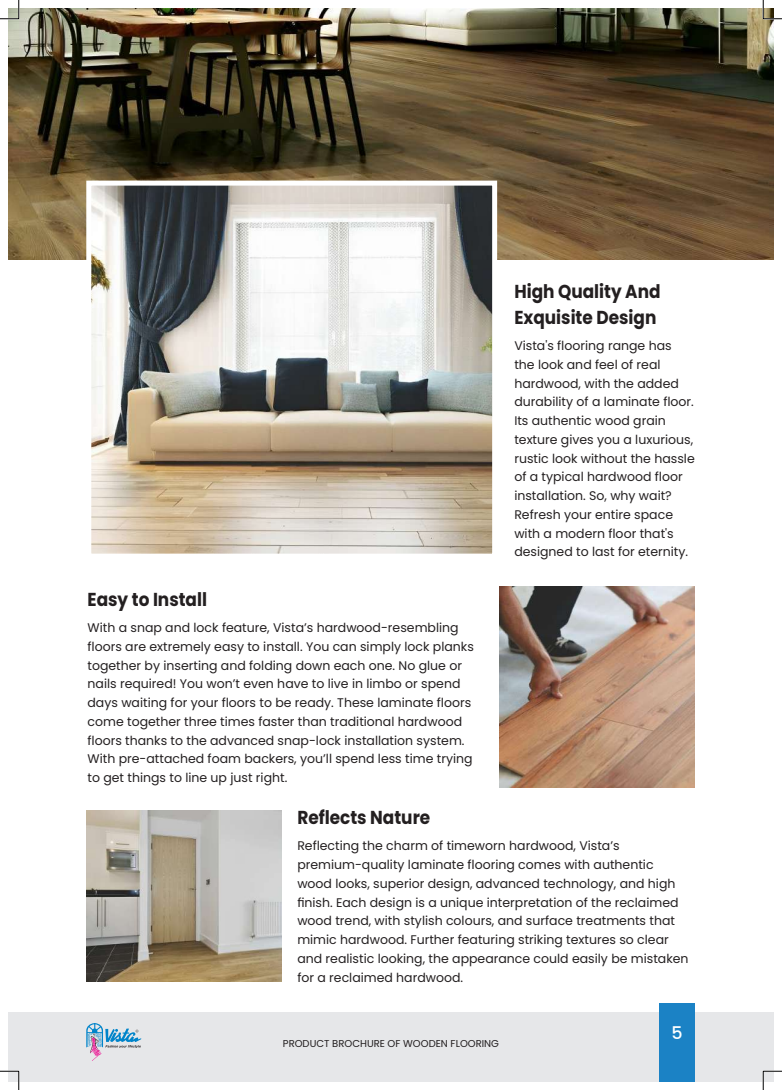
<style>
.page{position:relative;width:782px;height:1090px;background:#fff}
.page>*{position:absolute;margin:0;border:0;box-sizing:border-box;transform-origin:0 0}
.t1{font:700 18.75px/26.2px "Poppins";color:#231f20;scale:.9 1}
.t2{font:500 17.5px "Poppins";color:#fff}
.t3{font:12.5px/18.8px "Poppins";color:#231f20}
.t4{font:10px "Poppins";color:#231f20}
</style>
<div class="page">
<div style="left:8px;top:1013px;width:765px;height:69px;background:#e6e7e9"></div>
<div style="left:659px;top:1004px;width:36px;height:78px;background:#1b82c5"></div>
<svg style="left:86px;top:1023px;width:55px;height:38px"></svg>
<img style="left:8px;top:8px;width:765px;height:252px">
<img style="left:92px;top:187px;width:399px;height:366px">
<div style="left:86px;top:181px;width:411px;height:378px;border:5px solid #fff"></div>
<img style="left:499px;top:586px;width:195px;height:201px">
<img style="left:86px;top:811px;width:196px;height:170px">
<svg style="left:0;top:0;width:20px;height:20px"></svg>
<svg style="left:0;top:1070px;width:20px;height:20px"></svg>
<svg style="left:762px;top:0;width:20px;height:20px"></svg>
<svg style="left:762px;top:1070px;width:20px;height:20px"></svg>
<h1 class="t1" style="left:514px;top:278px;width:164px">High Quality And<br>Exquisite Design</h1>
<p class="t3" style="left:514px;top:336px;width:182px">Vista's flooring range has the look and feel of real hardwood, with the added durability of a laminate floor.<br>Its authentic wood grain texture gives you a luxurious, rustic look without the hassle of a typical hardwood floor installation. So, why wait?<br>Refresh your entire space with a modern floor that's designed to last for eternity.</p>
<h1 class="t1" style="left:88px;top:586px;width:134px">Easy to Install</h1>
<p class="t3" style="left:88px;top:618px;width:388px">With a snap and lock feature, Vista’s hardwood-resembling floors are extremely easy to install. You can simply lock planks together by inserting and folding down each one. No glue or nails required! You won’t even have to live in limbo or spend days waiting for your floors to be ready. These laminate floors come together three times faster than traditional hardwood floors thanks to the advanced snap-lock installation system.<br>With pre-attached foam backers, you’ll spend less time trying to get things to line up just right.</p>
<h1 class="t1" style="left:297px;top:804px;width:149px">Reflects Nature</h1>
<p class="t3" style="left:297px;top:837px;width:393px">Reflecting the charm of timeworn hardwood, Vista’s premium-quality laminate flooring comes with authentic wood looks, superior design, advanced technology, and high finish. Each design is a unique interpretation of the reclaimed wood trend, with stylish colours, and surface treatments that mimic hardwood. Further featuring striking textures so clear and realistic looking, the appearance could easily be mistaken for a reclaimed hardwood.</p>
<p class="t4" style="left:283px;top:1038px;width:218px">PRODUCT BROCHURE OF WOODEN FLOORING</p>
<h2 class="t2" style="left:671px;top:1022px;width:13px">5</h2>
</div>
